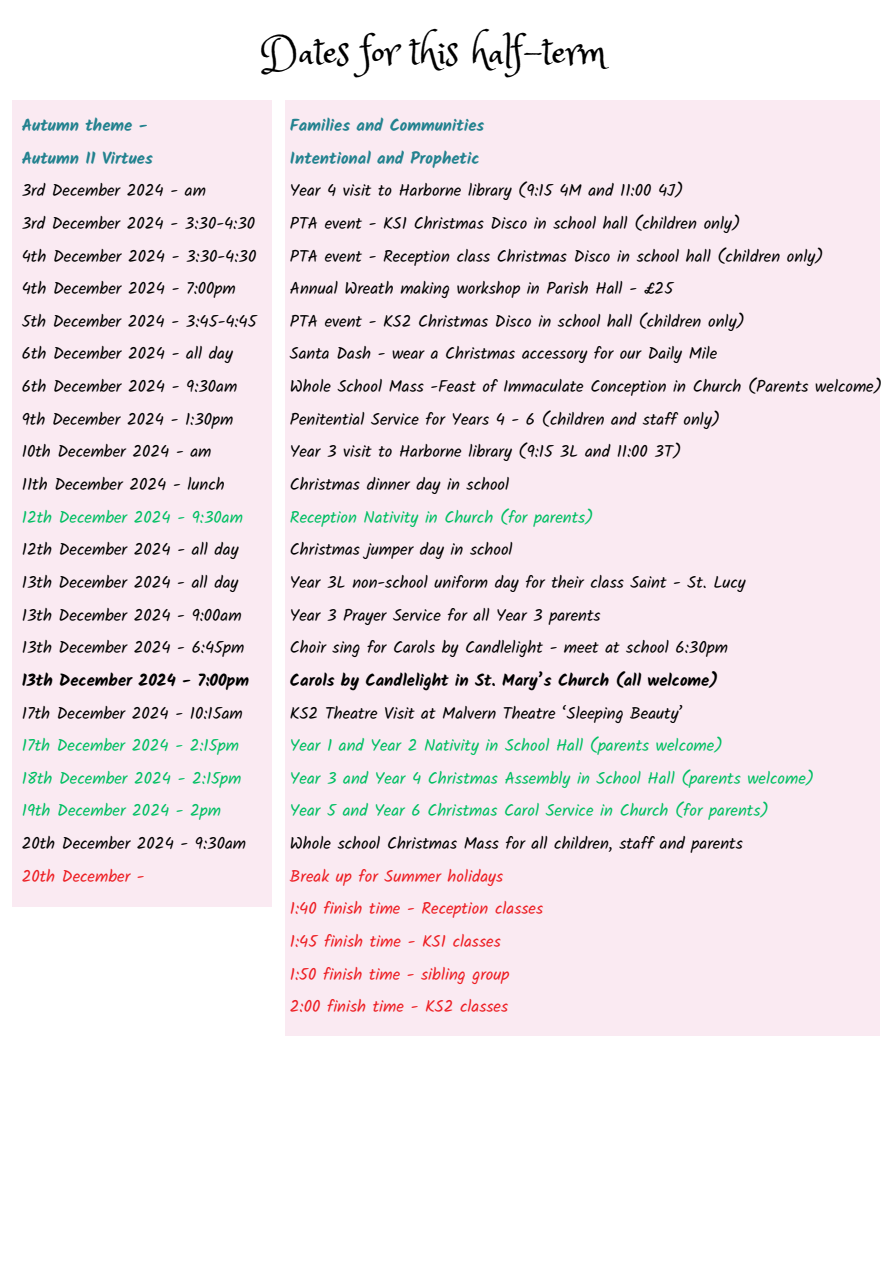
<style>
.page{position:relative;width:894px;height:1264px;background:#fff}
.page>*{position:absolute;margin:0;border:0;box-sizing:border-box;transform-origin:0 0}
.t1{font:39.75px "Princess Sofia";color:#000}
.t2{font:16.65px "Kalam";color:#000}
.t3{font:16.65px "Kalam";color:#00bf63}
.t4{font:16.65px "Kalam";color:#ed1f24}
.t5{font:700 16.65px "Kalam";color:#23828f}
.t6{font:700 16.65px "Kalam";color:#000}
</style>
<div class="page">
<div style="left:12px;top:100px;width:260px;height:806px;background:#faeaf2"></div>
<div style="left:285px;top:100px;width:594px;height:936px;background:#faeaf2"></div>
<h1 class="t1" style="left:260px;top:26px;width:347px">Dates for this half-term</h1>
<p class="t5" style="left:22px;top:115px;width:127px">Autumn theme -</p>
<p class="t5" style="left:22px;top:148px;width:133px">Autumn I1 Virtues</p>
<p class="t2" style="left:22px;top:181px;width:186px">3rd December 2024 - am</p>
<p class="t2" style="left:22px;top:213px;width:235px">3rd December 2024 - 3:30-4:30</p>
<p class="t2" style="left:22px;top:246px;width:236px">4th December 2024 - 3:30-4:30</p>
<p class="t2" style="left:22px;top:279px;width:215px">4th December 2024 - 7:00pm</p>
<p class="t2" style="left:22px;top:311px;width:236px">5th December 2024 - 3:45-4:45</p>
<p class="t2" style="left:22px;top:344px;width:212px">6th December 2024 - all day</p>
<p class="t2" style="left:22px;top:376px;width:217px">6th December 2024 - 9:30am</p>
<p class="t2" style="left:22px;top:409px;width:213px">9th December 2024 - 1:30pm</p>
<p class="t2" style="left:22px;top:442px;width:191px">10th December 2024 - am</p>
<p class="t2" style="left:22px;top:474px;width:204px">11th December 2024 - lunch</p>
<p class="t3" style="left:22px;top:507px;width:223px">12th December 2024 - 9:30am</p>
<p class="t2" style="left:22px;top:540px;width:218px">12th December 2024 - all day</p>
<p class="t2" style="left:22px;top:572px;width:218px">13th December 2024 - all day</p>
<p class="t2" style="left:22px;top:605px;width:221px">13th December 2024 - 9:00am</p>
<p class="t2" style="left:22px;top:637px;width:224px">13th December 2024 - 6:45pm</p>
<p class="t6" style="left:22px;top:670px;width:229px">13th December 2024 - 7:00pm</p>
<p class="t2" style="left:22px;top:703px;width:222px">17th December 2024 - 10:15am</p>
<p class="t3" style="left:22px;top:735px;width:219px">17th December 2024 - 2:15pm</p>
<p class="t3" style="left:22px;top:768px;width:221px">18th December 2024 - 2:15pm</p>
<p class="t3" style="left:22px;top:801px;width:201px">19th December 2024 - 2pm</p>
<p class="t2" style="left:22px;top:833px;width:226px">20th December 2024 - 9:30am</p>
<p class="t4" style="left:22px;top:866px;width:124px">20th December -</p>
<p class="t5" style="left:290px;top:115px;width:196px">Families and Communities</p>
<p class="t5" style="left:290px;top:148px;width:191px">Intentional and Prophetic</p>
<p class="t2" style="left:290px;top:181px;width:395px">Year 4 visit to Harborne library (9:15 4M and 11:00 4J)</p>
<p class="t2" style="left:290px;top:213px;width:452px">PTA event - KS1 Christmas Disco in school hall (children only)</p>
<p class="t2" style="left:290px;top:246px;width:535px">PTA event - Reception class Christmas Disco in school hall (children only)</p>
<p class="t2" style="left:290px;top:279px;width:385px">Annual Wreath making workshop in Parish Hall - £25</p>
<p class="t2" style="left:290px;top:311px;width:456px">PTA event - KS2 Christmas Disco in school hall (children only)</p>
<p class="t2" style="left:290px;top:344px;width:429px">Santa Dash - wear a Christmas accessory for our Daily Mile</p>
<p class="t2" style="left:290px;top:376px;width:593px">Whole School Mass -Feast of Immaculate Conception in Church (Parents welcome)</p>
<p class="t2" style="left:290px;top:409px;width:431px">Penitential Service for Years 4 - 6 (children and staff only)</p>
<p class="t2" style="left:290px;top:442px;width:393px">Year 3 visit to Harborne library (9:15 3L and 11:00 3T)</p>
<p class="t2" style="left:290px;top:474px;width:221px">Christmas dinner day in school</p>
<p class="t3" style="left:290px;top:507px;width:305px">Reception Nativity in Church (for parents)</p>
<p class="t2" style="left:290px;top:540px;width:224px">Christmas jumper day in school</p>
<p class="t2" style="left:290px;top:572px;width:457px">Year 3L non-school uniform day for their class Saint - St. Lucy</p>
<p class="t2" style="left:290px;top:605px;width:312px">Year 3 Prayer Service for all Year 3 parents</p>
<p class="t2" style="left:290px;top:637px;width:439px">Choir sing for Carols by Candlelight - meet at school 6:30pm</p>
<p class="t6" style="left:290px;top:670px;width:429px">Carols by Candlelight in St. Mary’s Church (all welcome)</p>
<p class="t2" style="left:290px;top:703px;width:394px">KS2 Theatre Visit at Malvern Theatre ‘Sleeping Beauty’</p>
<p class="t3" style="left:290px;top:735px;width:434px">Year 1 and Year 2 Nativity in School Hall (parents welcome)</p>
<p class="t3" style="left:290px;top:768px;width:525px">Year 3 and Year 4 Christmas Assembly in School Hall (parents welcome)</p>
<p class="t3" style="left:290px;top:801px;width:480px">Year 5 and Year 6 Christmas Carol Service in Church (for parents)</p>
<p class="t2" style="left:290px;top:833px;width:454px">Whole school Christmas Mass for all children, staff and parents</p>
<p class="t4" style="left:290px;top:866px;width:215px">Break up for Summer holidays</p>
<p class="t4" style="left:290px;top:898px;width:255px">1:40 finish time - Reception classes</p>
<p class="t4" style="left:290px;top:931px;width:212px">1:45 finish time - KS1 classes</p>
<p class="t4" style="left:290px;top:964px;width:221px">1:50 finish time - sibling group</p>
<p class="t4" style="left:290px;top:996px;width:220px">2:00 finish time - KS2 classes</p>
</div>
